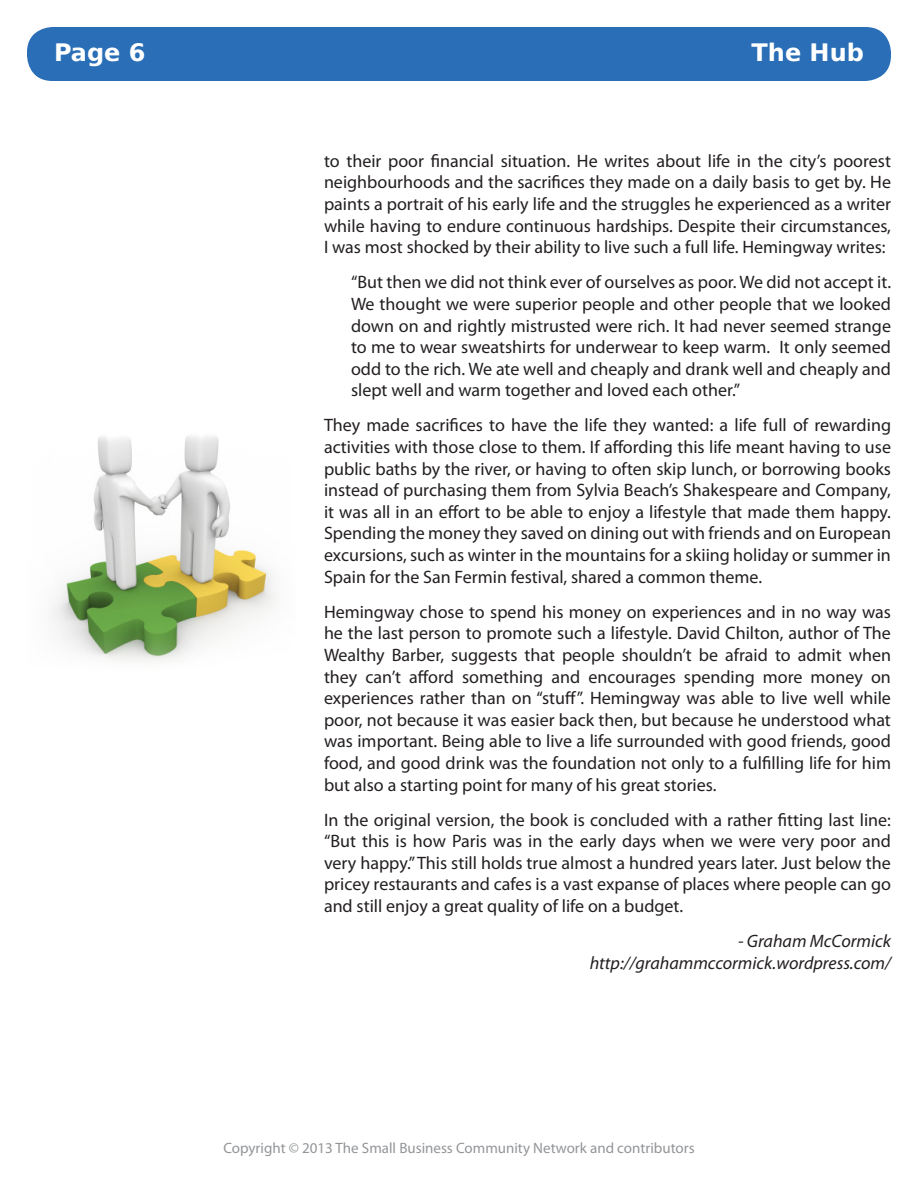
<style>
.page{position:relative;width:918px;height:1188px;background:#fff}
.page>*{position:absolute;margin:0;border:0;box-sizing:border-box;transform-origin:0 0}
.t1{font:700 24px "Bitstream Vera Sans";color:#fff}
.Body{font:18px/21.6px "Myriad Pro";color:#231f20;text-align:justify}
.Body-2{font:italic 18px/21.6px "Myriad Pro";color:#231f20;text-align:right}
.t2{font:15px "Myriad Pro";color:#939598}
</style>
<div class="page">
<div style="left:27px;top:27px;width:864px;height:54px;background:#296eb7;border-radius:26px"></div>
<img style="left:52px;top:436px;width:224px;height:226px">
<h1 class="t1" style="left:54px;top:39px;width:93px">Page 6</h1>
<h1 class="t1" style="left:752px;top:39px;width:114px">The Hub</h1>
<p class="Body" style="left:324px;top:150px;width:569px">to their poor financial situation. He writes about life in the city’s poorest neighbourhoods and the sacrifices they made on a daily basis to get by. He paints a portrait of his early life and the struggles he experienced as a writer while having to endure continuous hardships. Despite their circumstances, I was most shocked by their ability to live such a full life. Hemingway writes:</p>
<p class="Body" style="left:351px;top:271px;width:542px">“But then we did not think ever of ourselves as poor. We did not accept it.<br>We thought we were superior people and other people that we looked down on and rightly mistrusted were rich. It had never seemed strange to me to wear sweatshirts for underwear to keep warm. It only seemed odd to the rich. We ate well and cheaply and drank well and cheaply and slept well and warm together and loved each other.”</p>
<p class="Body" style="left:324px;top:414px;width:569px">They made sacrifices to have the life they wanted: a life full of rewarding activities with those close to them. If affording this life meant having to use public baths by the river, or having to often skip lunch, or borrowing books instead of purchasing them from Sylvia Beach’s Shakespeare and Company, it was all in an effort to be able to enjoy a lifestyle that made them happy.<br>Spending the money they saved on dining out with friends and on European excursions, such as winter in the mountains for a skiing holiday or summer in Spain for the San Fermin festival, shared a common theme.</p>
<p class="Body" style="left:324px;top:601px;width:569px">Hemingway chose to spend his money on experiences and in no way was he the last person to promote such a lifestyle. David Chilton, author of The Wealthy Barber, suggests that people shouldn’t be afraid to admit when they can’t afford something and encourages spending more money on experiences rather than on “stuff”. Hemingway was able to live well while poor, not because it was easier back then, but because he understood what was important. Being able to live a life surrounded with good friends, good food, and good drink was the foundation not only to a fulfilling life for him but also a starting point for many of his great stories.</p>
<p class="Body" style="left:324px;top:809px;width:569px">In the original version, the book is concluded with a rather fitting last line: “But this is how Paris was in the early days when we were very poor and very happy.” This still holds true almost a hundred years later. Just below the pricey restaurants and cafes is a vast expanse of places where people can go and still enjoy a great quality of life on a budget.</p>
<p class="Body-2" style="left:590px;top:930px;width:303px">- Graham McCormick http://grahammccormick.wordpress.com/</p>
<p class="t2" style="left:223px;top:1139px;width:473px">Copyright © 2013 The Small Business Community Network and contributors</p>
</div>
